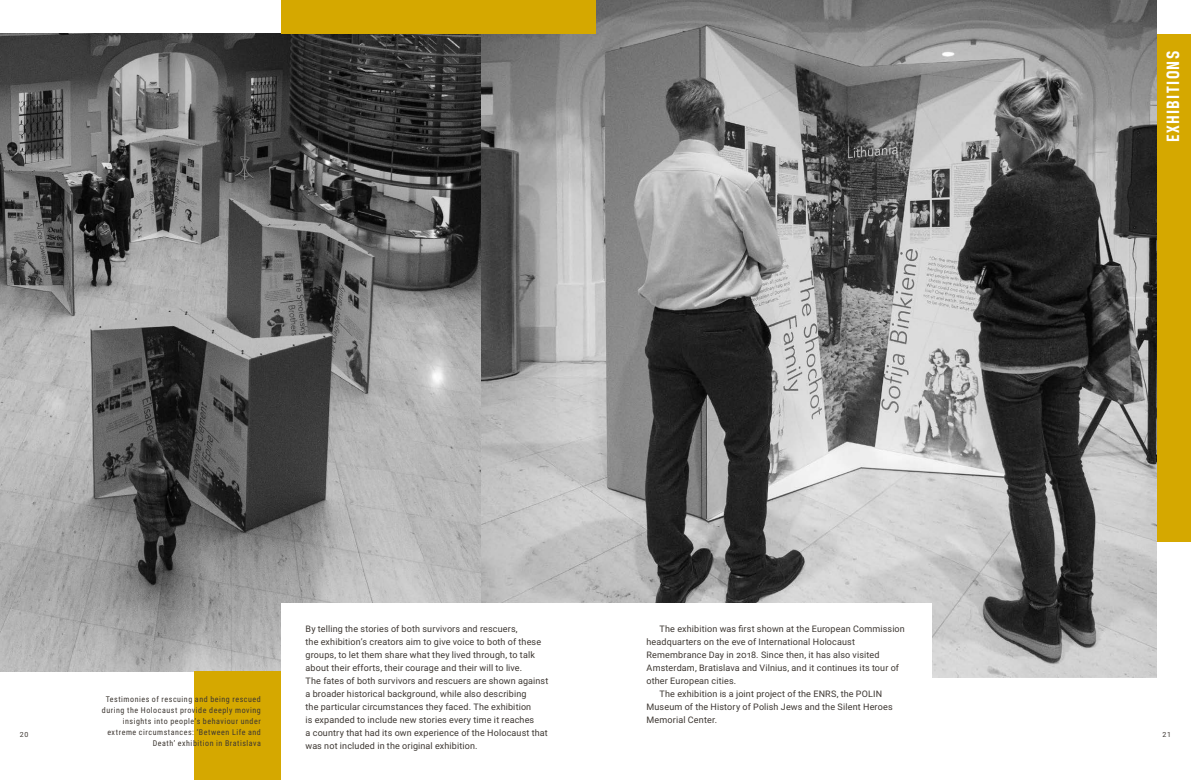
<style>
.page{position:relative;width:1191px;height:780px;background:#fff}
.page>*{position:absolute;margin:0;border:0;box-sizing:border-box;transform-origin:0 0}
.t1{font:700 19px "Breuer Condensed";letter-spacing:.07em;color:#fff}
.t2{font:9px/13px "Roboto";letter-spacing:.015em;color:#3d3732}
.t3{font:8px/11px "Roboto Condensed";letter-spacing:.065em;color:#3d3732;text-align:right}
.t4{font:7px "Roboto";color:#3d3732}
</style>
<div class="page">
<img style="left:480px;top:0;width:677px;height:677px">
<img style="left:0;top:34px;width:480px;height:637px">
<div style="left:281px;top:602px;width:650px;height:155px;background:#fff"></div>
<div style="left:194px;top:671px;width:87px;height:109px;background:#d5a800"></div>
<div style="left:281px;top:0;width:314px;height:34px;background:#d5a800"></div>
<div style="left:1157px;top:34px;width:34px;height:507px;background:#d5a800"></div>
<h1 class="t1" style="left:1162px;top:142px;width:93px;rotate:-90deg">EXHIBITIONS</h1>
<p class="t2" style="left:305px;top:622px;width:244px">By telling the stories of both survivors and rescuers,<br>the exhibition’s creators aim to give voice to both of these groups, to let them share what they lived through, to talk about their efforts, their courage and their will to live.<br>The fates of both survivors and rescuers are shown against a broader historical background, while also describing<br>the particular circumstances they faced. The exhibition<br>is expanded to include new stories every time it reaches<br>a country that had its own experience of the Holocaust that was not included in the original exhibition.</p>
<p class="t2" style="left:659px;top:622px;width:247px">The exhibition was first shown at the European Commission</p>
<p class="t2" style="left:646px;top:635px;width:210px">headquarters on the eve of International Holocaust</p>
<p class="t2" style="left:646px;top:648px;width:234px">Remembrance Day in 2018. Since then, it has also visited</p>
<p class="t2" style="left:646px;top:661px;width:254px">Amsterdam, Bratislava and Vilnius, and it continues its tour of</p>
<p class="t2" style="left:646px;top:674px;width:91px">other European cities.</p>
<p class="t2" style="left:659px;top:687px;width:224px">The exhibition is a joint project of the ENRS, the POLIN</p>
<p class="t2" style="left:646px;top:700px;width:248px">Museum of the History of Polish Jews and the Silent Heroes</p>
<p class="t2" style="left:646px;top:713px;width:72px">Memorial Center.</p>
<p class="t3" style="left:102px;top:693px;width:160px">Testimonies of rescuing and being rescued during the Holocaust provide deeply moving insights into people’s behaviour under extreme circumstances: ‘Between Life and Death’ exhibition in Bratislava</p>
<p class="t4" style="left:20px;top:729px;width:10px">20</p>
<p class="t4" style="left:1162px;top:729px;width:10px">21</p>
</div>
